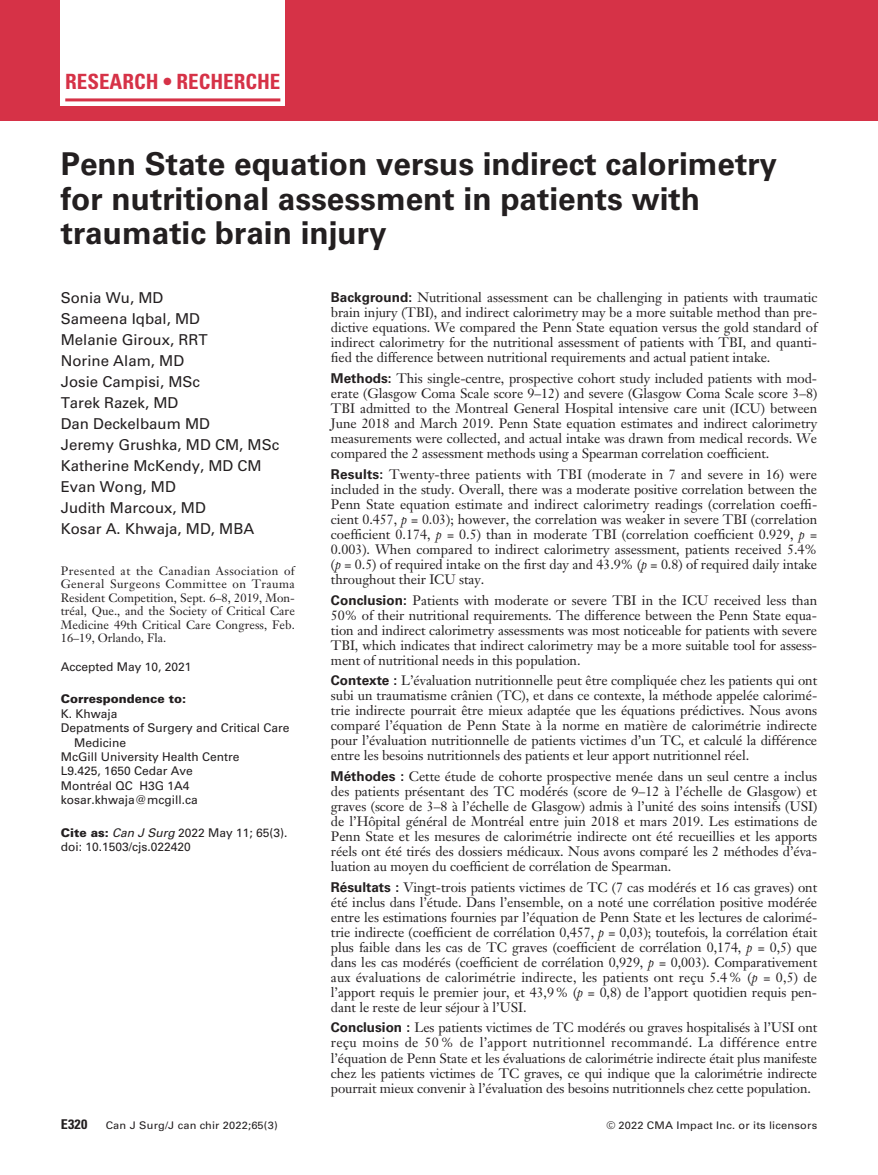
<style>
.page{position:relative;width:878px;height:1175px;background:#fff}
.page>*{position:absolute;margin:0;border:0;box-sizing:border-box;transform-origin:0 0}
.t1{font:700 31.5px/34.5px "Univers LT Std";color:#231f20}
.t2{font:700 condensed 21px "Univers LT Std";color:#d63247}
.t3{font:15px/21px "Univers LT Std";color:#231f20}
.t4{font:13.5px/15px "Janson Text LT Std";letter-spacing:-.005em;color:#231f20;text-align:justify}
.t5{font:700 condensed 13.5px "Univers LT Std";color:#231f20;scale:1.05 1}
.t6{font:12px/14.4px "Univers LT Std";color:#231f20}
.t7{font:12px/13.5px "Janson Text LT Std";letter-spacing:.005em;color:#231f20;text-align:justify}
.t8{font:900 12px "Univers LT Std";color:#231f20}
.t9{font:10.5px "Univers LT Std";letter-spacing:.015em;color:#231f20;scale:1.05 1}
.s1{font-weight:900}
.s2{font-style:italic}
.s3{font-family:"Univers LT Std";font-weight:700}
</style>
<div class="page">
<div style="left:0;top:0;width:877px;height:120px;background:#d63247"></div>
<div style="left:61px;top:0;width:224px;height:106px;background:#fff"></div>
<hr style="left:65px;top:98px;width:215px;height:3px;background:#d63247">
<h2 class="t2" style="left:65px;top:69px;width:216px">RESEARCH • RECHERCHE</h2>
<h1 class="t1" style="left:61px;top:147px;width:717px">Penn State equation versus indirect calorimetry for nutritional assessment in patients with traumatic brain injury</h1>
<p class="t3" style="left:61px;top:287px;width:220px">Sonia Wu, MD<br>Sameena Iqbal, MD<br>Melanie Giroux, RRT<br>Norine Alam, MD<br>Josie Campisi, MSc<br>Tarek Razek, MD<br>Dan Deckelbaum MD<br>Jeremy Grushka, MD CM, MSc<br>Katherine McKendy, MD CM<br>Evan Wong, MD<br>Judith Marcoux, MD<br>Kosar A. Khwaja, MD, MBA</p>
<p class="t7" style="left:61px;top:563px;width:236px">Presented at the Canadian Association of General Surgeons Committee on Trauma Resident Competition, Sept. 6–8, 2019, Mon&shy;tréal, Que., and the Society of Critical Care Medicine 49th Critical Care Congress, Feb.<br>16–19, Orlando, Fla.</p>
<p class="t6" style="left:61px;top:659px;width:132px">Accepted May 10, 2021</p>
<p class="t8" style="left:61px;top:691px;width:127px">Correspondence to:</p>
<p class="t6" style="left:61px;top:706px;width:58px">K. Khwaja</p>
<p class="t6" style="left:61px;top:721px;width:230px">Depatments of Surgery and Critical Care</p>
<p class="t6" style="left:74px;top:735px;width:54px">Medicine</p>
<p class="t6" style="left:61px;top:749px;width:180px">McGill University Health Centre</p>
<p class="t6" style="left:61px;top:764px;width:134px">L9.425, 1650 Cedar Ave</p>
<p class="t6" style="left:61px;top:778px;width:130px">Montréal QC H3G 1A4</p>
<p class="t6" style="left:61px;top:793px;width:138px">kosar.khwaja@mcgill.ca</p>
<p class="t6" style="left:61px;top:825px;width:228px"><span class="s1">Cite as:</span> <span class="s2">Can J Surg</span> 2022 May 11; 65(3). doi: 10.1503/cjs.022420</p>
<p class="t4" style="left:331px;top:290px;width:488px"><span class="s3">Background:</span> Nutritional assessment can be challenging in patients with traumatic brain injury (TBI), and indirect calorimetry may be a more suitable method than pre&shy;dictive equations. We compared the Penn State equation versus the gold standard of indirect calorimetry for the nutritional assessment of patients with TBI, and quanti&shy;fied the difference between nutritional requirements and actual patient intake.</p>
<p class="t4" style="left:331px;top:371px;width:488px"><span class="s3">Methods:</span> This single-centre, prospective cohort study included patients with mod&shy;erate (Glasgow Coma Scale score 9–12) and severe (Glasgow Coma Scale score 3–8)<br>TBI admitted to the Montreal General Hospital intensive care unit (ICU) between June 2018 and March 2019. Penn State equation estimates and indirect calorimetry measurements were collected, and actual intake was drawn from medical records. We compared the 2 assessment methods using a Spearman correlation coefficient.</p>
<p class="t4" style="left:331px;top:466px;width:488px"><span class="s3">Results:</span> Twenty-three patients with TBI (moderate in 7 and severe in 16) were included in the study. Overall, there was a moderate positive correlation between the Penn State equation estimate and indirect calorimetry readings (correlation coeffi&shy;cient 0.457, <span class="s2">p</span> = 0.03); however, the correlation was weaker in severe TBI (correlation coefficient 0.174, <span class="s2">p</span> = 0.5) than in moderate TBI (correlation coefficient 0.929, <span class="s2">p</span> = 0.003). When compared to indirect calorimetry assessment, patients received 5.4% (<span class="s2">p</span> = 0.5) of required intake on the first day and 43.9% (<span class="s2">p</span> = 0.8) of required daily intake throughout their ICU stay.</p>
<p class="t4" style="left:331px;top:592px;width:488px"><span class="s3">Conclusion:</span> Patients with moderate or severe TBI in the ICU received less than 50% of their nutritional requirements. The difference between the Penn State equa&shy;tion and indirect calorimetry assessments was most noticeable for patients with severe TBI, which indicates that indirect calorimetry may be a more suitable tool for assess&shy;ment of nutritional needs in this population.</p>
<p class="t4" style="left:331px;top:673px;width:488px"><span class="s3">Contexte :</span> L’évaluation nutritionnelle peut être compliquée chez les patients qui ont subi un traumatisme crânien (TC), et dans ce contexte, la méthode appelée calorimé&shy;trie indirecte pourrait être mieux adaptée que les équations prédictives. Nous avons comparé l’équation de Penn State à la norme en matière de calorimétrie indirecte pour l’évaluation nutritionnelle de patients victimes d’un TC, et calculé la différence entre les besoins nutritionnels des patients et leur apport nutritionnel réel.</p>
<p class="t4" style="left:331px;top:768px;width:488px;text-align:left"><span class="s3">Méthodes :</span> Cette étude de cohorte prospective menée dans un seul centre a inclus des patients présentant des TC modérés (score de 9–12 à l’échelle de Glasgow) et graves (score de 3–8 à l’échelle de Glasgow) admis à l’unité des soins intensifs (USI) de l’Hôpital général de Montréal entre juin 2018 et mars 2019. Les estimations de Penn State et les mesures de calorimétrie indirecte ont été recueillies et les apports réels ont été tirés des dossiers médicaux. Nous avons comparé les 2 méthodes d’éva-- luation au moyen du coefficient de corrélation de Spearman.</p>
<p class="t4" style="left:331px;top:879px;width:488px"><span class="s3">Résultats :</span> Vingt-trois patients victimes de TC (7 cas modérés et 16 cas graves) ont été inclus dans l’étude. Dans l’ensemble, on a noté une corrélation positive modérée entre les estimations fournies par l’équation de Penn State et les lectures de calorimé&shy;trie indirecte (coefficient de corrélation 0,457, <span class="s2">p</span> = 0,03); toutefois, la corrélation était plus faible dans les cas de TC graves (coefficient de corrélation 0,174, <span class="s2">p</span> = 0,5) que dans les cas modérés (coefficient de corrélation 0,929, <span class="s2">p</span> = 0,003). Comparativement aux évaluations de calorimétrie indirecte, les patients ont reçu 5.4% (<span class="s2">p</span> = 0,5) de l’apport requis le premier jour, et 43,9% (<span class="s2">p</span> = 0,8) de l’apport quotidien requis pen&shy;dant le reste de leur séjour à l’USI.</p>
<p class="t4" style="left:331px;top:1020px;width:488px"><span class="s3">Conclusion :</span> Les patients victimes de TC modérés ou graves hospitalisés à l’USI ont reçu moins de 50 % de l’apport nutritionnel recommandé. La différence entre l’équation de Penn State et les évaluations de calorimétrie indirecte était plus manifeste chez les patients victimes de TC graves, ce qui indique que la calorimétrie indirecte pourrait mieux convenir à l’évaluation des besoins nutritionnels chez cette population.</p>
<p class="t5" style="left:61px;top:1116px;width:27px">E320</p>
<p class="t9" style="left:106px;top:1119px;width:165px">Can J Surg/J can chir 2022;65(3)</p>
<p class="t9" style="left:606px;top:1119px;width:202px">© 2022 CMA Impact Inc. or its licensors</p>
</div>
